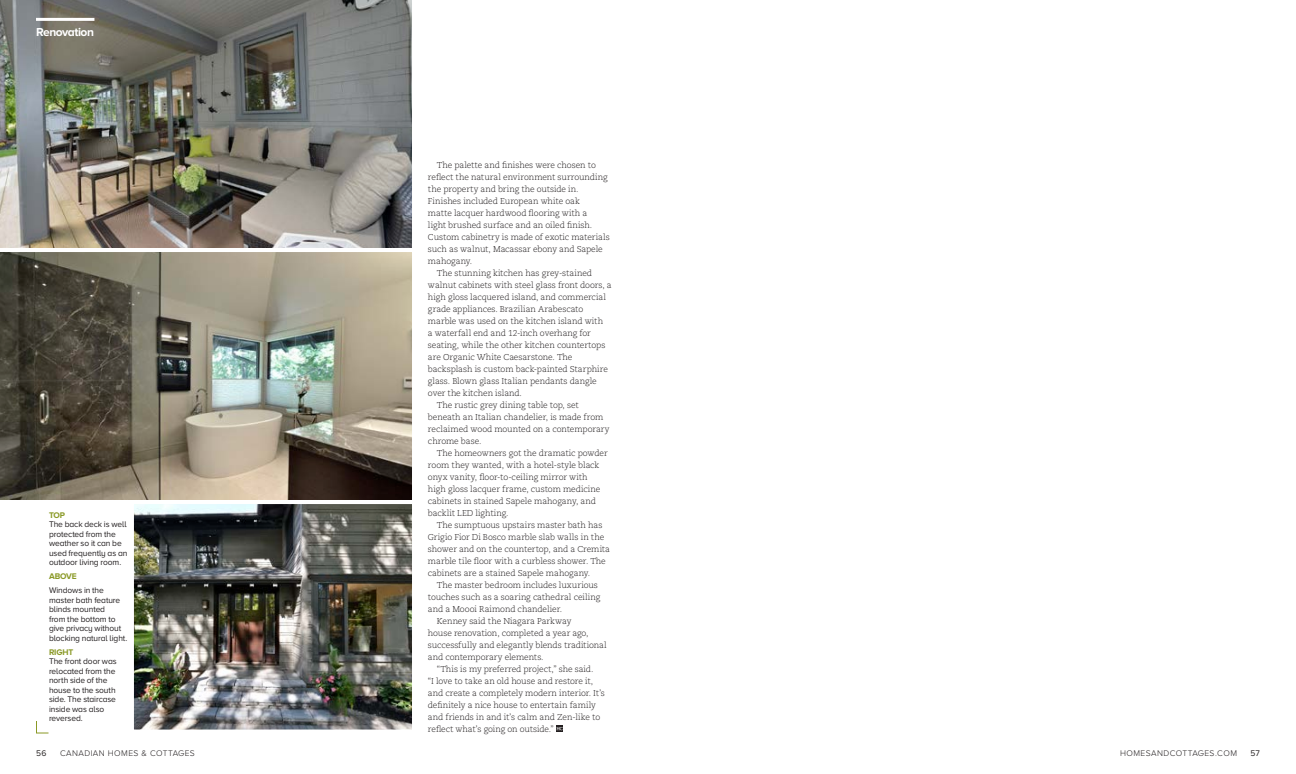
<style>
.page{position:relative;width:1296px;height:774px;background:#fff}
.page>*{position:absolute;margin:0;border:0;box-sizing:border-box;transform-origin:0 0}
.Strap_-_left_aligned{font:700 12px "Proxima Nova A";letter-spacing:-.04em;color:#fff}
.Body_Copy{font:300 8.5px/12px "Caecilia";letter-spacing:-.01em;color:#231f20}
.Caption_Header{font:8.5px/9.5px "Proxima Nova A";letter-spacing:-.01em;color:#231f20}
.t1{font:300 8.5px "Proxima Nova A";letter-spacing:.05em;color:#231f20}
.Caption_Header-2{font:700 8.5px "Proxima Nova A";letter-spacing:-.015em;color:#8a9926}
</style>
<div class="page">
<svg style="left:556px;top:725px;width:7px;height:7px"></svg>
<svg style="left:557px;top:727px;width:5px;height:3px"></svg>
<img style="left:0;top:0;width:412px;height:248px">
<img style="left:0;top:252px;width:412px;height:248px">
<img style="left:135px;top:505px;width:276px;height:224px">
<div style="left:130px;top:500px;width:286px;height:234px;border:4px solid #fff"></div>
<hr style="left:36px;top:18px;width:58px;height:3px;background:#fff">
<svg style="left:36px;top:721px;width:13px;height:13px"></svg>
<p class="Strap_-_left_aligned" style="left:36px;top:25px;width:60px">Renovation</p>
<p class="Caption_Header-2" style="left:49px;top:510px;width:18px">TOP</p>
<p class="Caption_Header" style="left:49px;top:520px;width:80px">The back deck is well protected from the weather so it can be used frequently as an outdoor living room.</p>
<p class="Caption_Header-2" style="left:49px;top:572px;width:29px">ABOVE</p>
<p class="Caption_Header" style="left:49px;top:586px;width:80px">Windows in the master bath feature blinds mounted<br>from the bottom to give privacy without blocking natural light.</p>
<p class="Caption_Header-2" style="left:49px;top:647px;width:26px">RIGHT</p>
<p class="Caption_Header" style="left:49px;top:657px;width:69px">The front door was relocated from the north side of the house to the south side. The staircase inside was also reversed.</p>
<p class="Body_Copy" style="left:428px;top:159px;width:183px;text-indent:9px">The palette and finishes were chosen to reflect the natural environment surrounding the property and bring the outside in.<br>Finishes included European white oak<br>matte lacquer hardwood flooring with a<br>light brushed surface and an oiled finish.<br>Custom cabinetry is made of exotic materials such as walnut, Macassar ebony and Sapele mahogany.</p>
<p class="Body_Copy" style="left:428px;top:267px;width:185px;text-indent:9px">The stunning kitchen has grey-stained walnut cabinets with steel glass front doors, a high gloss lacquered island, and commercial grade appliances. Brazilian Arabescato marble was used on the kitchen island with<br>a waterfall end and 12-inch overhang for seating, while the other kitchen countertops are Organic White Caesarstone. The backsplash is custom back-painted Starphire glass. Blown glass Italian pendants dangle over the kitchen island.</p>
<p class="Body_Copy" style="left:428px;top:399px;width:183px;text-indent:9px">The rustic grey dining table top, set beneath an Italian chandelier, is made from reclaimed wood mounted on a contemporary chrome base.</p>
<p class="Body_Copy" style="left:428px;top:447px;width:181px;text-indent:9px">The homeowners got the dramatic powder room they wanted, with a hotel-style black onyx vanity, floor-to-ceiling mirror with high gloss lacquer frame, custom medicine cabinets in stained Sapele mahogany, and backlit LED lighting.</p>
<p class="Body_Copy" style="left:428px;top:519px;width:184px;text-indent:9px">The sumptuous upstairs master bath has Grigio Fior Di Bosco marble slab walls in the shower and on the countertop, and a Cremita marble tile floor with a curbless shower. The cabinets are a stained Sapele mahogany.</p>
<p class="Body_Copy" style="left:428px;top:579px;width:174px;text-indent:9px">The master bedroom includes luxurious touches such as a soaring cathedral ceiling and a Moooi Raimond chandelier.</p>
<p class="Body_Copy" style="left:428px;top:615px;width:180px;text-indent:9px">Kenney said the Niagara Parkway<br>house renovation, completed a year ago, successfully and elegantly blends traditional and contemporary elements.</p>
<p class="Body_Copy" style="left:428px;top:663px;width:179px;text-indent:9px">“This is my preferred project,” she said.<br>“I love to take an old house and restore it, and create a completely modern interior. It’s definitely a nice house to entertain family and friends in and it’s calm and Zen-like to reflect what’s going on outside.”</p>
<p class="Caption_Header" style="left:36px;top:748px;width:12px">56</p>
<p class="t1" style="left:60px;top:748px;width:136px">CANADIAN HOMES &amp; COTTAGES</p>
<p class="t1" style="left:1120px;top:748px;width:118px">HOMESANDCOTTAGES.COM</p>
<p class="Caption_Header" style="left:1251px;top:748px;width:11px">57</p>
</div>
